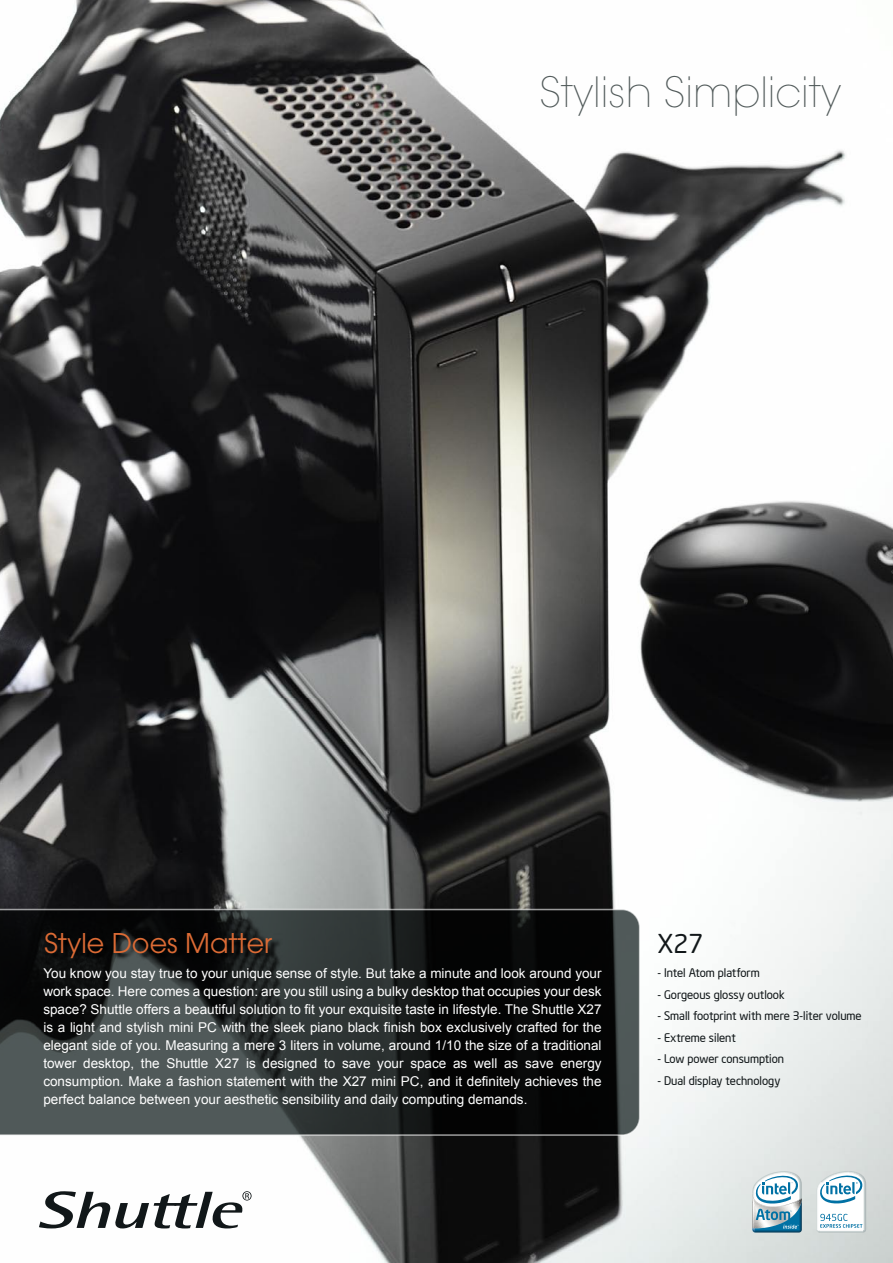
<style>
.page{position:relative;width:893px;height:1263px;background:#fff}
.page>*{position:absolute;margin:0;border:0;box-sizing:border-box;transform-origin:0 0}
.t1{font:200 41.4px "Avant Garde";color:#515a5a}
.t2{font:27px "Avant Garde";color:#dc6b35}
.t3{font:25.5px "Neo Sans Intel";color:#111719}
.t4{font:13.5px/18px "Arial";color:#fff;text-align:justify}
.t5{font:11.7px "Neo Sans Intel";color:#111719}
</style>
<div class="page">
<img style="left:0;top:0;width:893px;height:1263px">
<svg style="left:0;top:909px;width:640px;height:227px;background:#272b2b"></svg>
<svg style="left:39px;top:1191px;width:213px;height:37px"></svg>
<img style="left:44px;top:928px;width:238px;height:41px">
<svg style="left:816px;top:1171px;width:50px;height:61px"></svg>
<svg style="left:752px;top:1171px;width:50px;height:61px"></svg>
<h1 class="t1" style="left:539px;top:68px;width:303px">Stylish Simplicity</h1>
<h2 class="t2" style="left:44px;top:927px;width:230px">Style Does Matter</h2>
<p class="t4" style="left:43px;top:964px;width:560px">You know you stay true to your unique sense of style. But take a minute and look around your work space. Here comes a question: are you still using a bulky desktop that occupies your desk space? Shuttle offers a beautiful solution to fit your exquisite taste in lifestyle. The Shuttle X27 is a light and stylish mini PC with the sleek piano black finish box exclusively crafted for the elegant side of you. Measuring a mere 3 liters in volume, around 1/10 the size of a traditional tower desktop, the Shuttle X27 is designed to save your space as well as save energy consumption. Make a fashion statement with the X27 mini PC, and it definitely achieves the perfect balance between your aesthetic sensibility and daily computing demands.</p>
<h3 class="t3" style="left:657px;top:927px;width:47px">X27</h3>
<p class="t5" style="left:657px;top:966px;width:104px">- Intel Atom platform</p>
<p class="t5" style="left:657px;top:987px;width:129px">- Gorgeous glossy outlook</p>
<p class="t5" style="left:657px;top:1009px;width:206px">- Small footprint with mere 3-liter volume</p>
<p class="t5" style="left:657px;top:1030px;width:80px">- Extreme silent</p>
<p class="t5" style="left:657px;top:1052px;width:128px">- Low power consumption</p>
<p class="t5" style="left:657px;top:1073px;width:124px">- Dual display technology</p>
</div>
